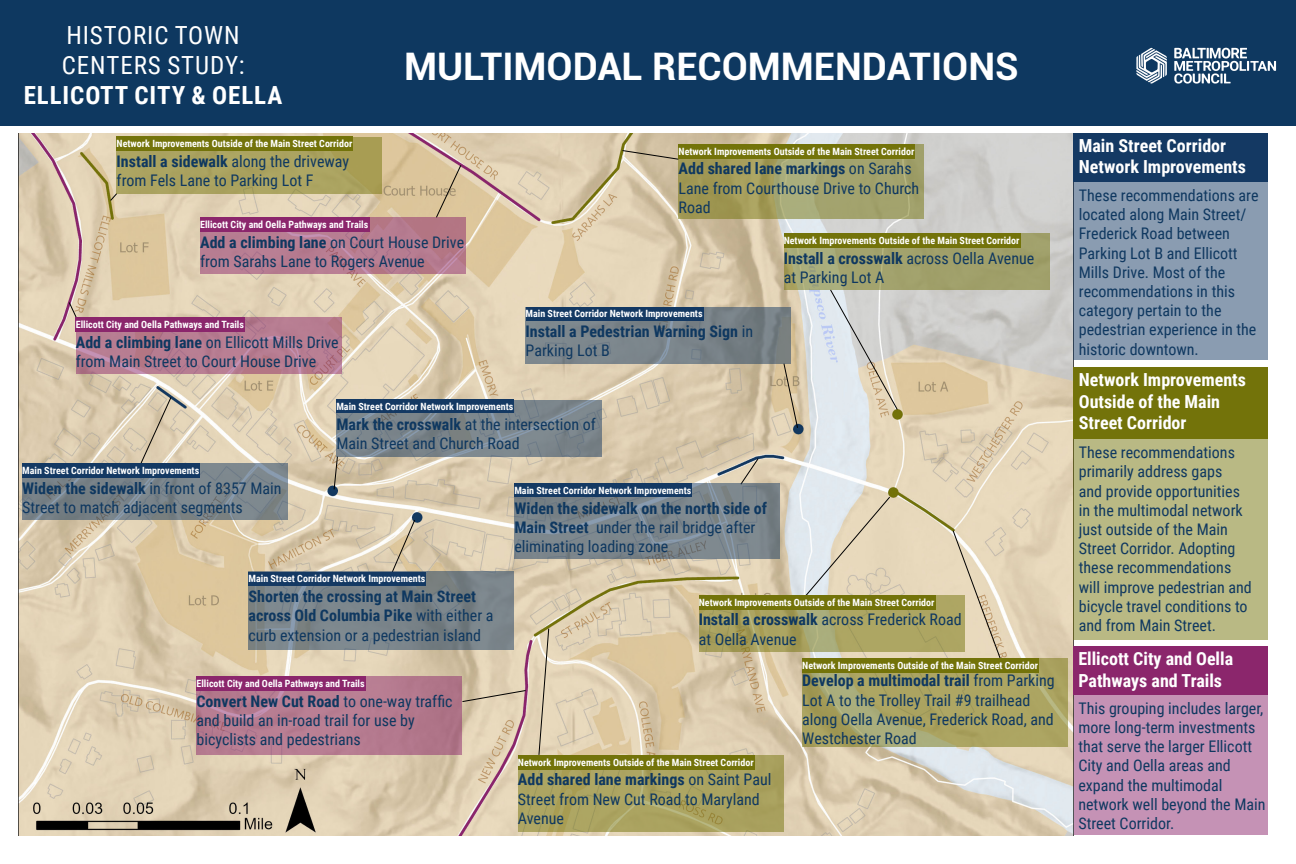
<style>
.page{position:relative;width:1296px;height:864px;background:#fff}
.page>*{position:absolute;margin:0;border:0;box-sizing:border-box;transform-origin:0 0}
.Board_title{font:700 38px "Roboto";color:#fff}
.Project_title{font:25px "Roboto Condensed";letter-spacing:.035em;color:#fff}
.Project_title-2{font:700 25px "Roboto Condensed";letter-spacing:.035em;color:#fff}
.t1{font:700 18px/21.6px "Roboto Condensed";color:#fff}
.Interactive_text{font:16px/19.2px "Roboto Condensed";color:#0f3860}
.Interactive_text-2{font:700 16px/19.2px "Roboto Condensed";color:#0f3860}
.t2{font:700 10px "Roboto Condensed";color:#fff}
.s1{font-weight:700}
.s2{font-weight:400}
</style>
<div class="page">
<img style="left:18px;top:133px;width:1056px;height:702px">
<svg style="left:76px;top:318px;width:266px;height:56px;background:#b67c90"></svg>
<svg style="left:334px;top:456px;width:4px;height:34px"></svg>
<svg style="left:783px;top:363px;width:15px;height:65px"></svg>
<svg style="left:830px;top:290px;width:68px;height:120px;background:#d7d7d3"></svg>
<svg style="left:391px;top:519px;width:24px;height:53px"></svg>
<svg style="left:740px;top:458px;width:19px;height:26px"></svg>
<svg style="left:953px;top:530px;width:50px;height:129px;background:#e0d2b7"></svg>
<svg style="left:796px;top:496px;width:94px;height:99px;background:#e0dbce"></svg>
<svg style="left:137px;top:397px;width:35px;height:67px;background:#d4c6ac"></svg>
<svg style="left:462px;top:690px;width:64px;height:12px"></svg>
<svg style="left:538px;top:628px;width:11px;height:127px"></svg>
<svg style="left:436px;top:165px;width:25px;height:52px"></svg>
<svg style="left:622px;top:150px;width:57px;height:10px"></svg>
<div style="left:0;top:0;width:1296px;height:126px;background:#0e3860"></div>
<img style="left:1136px;top:47px;width:141px;height:37px">
<div style="left:1073px;top:181px;width:195px;height:179px;background:#8a9cb1"></div>
<div style="left:1073px;top:438px;width:195px;height:202px;background:#b9b984"></div>
<div style="left:1074px;top:694px;width:194px;height:141px;background:#c592b5"></div>
<div style="left:197px;top:677px;width:265px;height:78px;background:#b57b90"></div>
<div style="left:197px;top:677px;width:169px;height:14px;background:#8b266c"></div>
<svg style="left:22px;top:464px;width:266px;height:56px;background:#798389"></svg>
<div style="left:22px;top:464px;width:178px;height:14px;background:#143963"></div>
<svg style="left:200px;top:217px;width:266px;height:57px;background:#b67b8f"></svg>
<div style="left:200px;top:217px;width:169px;height:15px;background:#8b266c"></div>
<svg style="left:336px;top:400px;width:266px;height:56px;background:#7a858c"></svg>
<div style="left:336px;top:400px;width:178px;height:13px;background:#143963"></div>
<svg style="left:249px;top:572px;width:265px;height:78px;background:#788288"></svg>
<div style="left:249px;top:572px;width:177px;height:13px;background:#143963"></div>
<div style="left:526px;top:307px;width:265px;height:56px;background:linear-gradient(to right,#7e8990,#737c81)"></div>
<svg style="left:514px;top:484px;width:266px;height:75px;background:#7a858c"></svg>
<div style="left:526px;top:307px;width:177px;height:13px;background:#143963"></div>
<div style="left:514px;top:484px;width:178px;height:13px;background:#143963"></div>
<div style="left:1074px;top:133px;width:194px;height:48px;background:#143963"></div>
<div style="left:1074px;top:367px;width:194px;height:71px;background:#73730a"></div>
<div style="left:1074px;top:646px;width:194px;height:48px;background:#8b266c"></div>
<svg style="left:69px;top:302px;width:8px;height:17px"></svg>
<svg style="left:110px;top:193px;width:8px;height:8px"></svg>
<div style="left:76px;top:318px;width:169px;height:14px;background:#8b266c"></div>
<div style="left:117px;top:137px;width:265px;height:56px;background:linear-gradient(to right,#aba463,#aaa15b)"></div>
<div style="left:117px;top:137px;width:236px;height:14px;background:#73730a"></div>
<svg style="left:679px;top:144px;width:245px;height:74px;background:#a29f64"></svg>
<div style="left:679px;top:144px;width:236px;height:14px;background:#73730a"></div>
<svg style="left:784px;top:234px;width:265px;height:56px;background:#a2a26d"></svg>
<svg style="left:802px;top:659px;width:266px;height:88px;background:#aaa464"></svg>
<svg style="left:699px;top:595px;width:265px;height:57px;background:#a8a260"></svg>
<svg style="left:518px;top:755px;width:266px;height:76px;background:#a9a15e"></svg>
<div style="left:784px;top:234px;width:236px;height:14px;background:#73730a"></div>
<div style="left:802px;top:659px;width:237px;height:14px;background:#73730a"></div>
<div style="left:699px;top:595px;width:236px;height:14px;background:#73730a"></div>
<div style="left:518px;top:755px;width:237px;height:14px;background:#73730a"></div>
<p class="Project_title" style="left:66px;top:18px;width:175px">HISTORIC TOWN</p>
<p class="Project_title" style="left:62px;top:48px;width:184px">CENTERS STUDY:</p>
<p class="Project_title-2" style="left:24px;top:78px;width:260px">ELLICOTT CITY &amp; OELLA</p>
<h2 class="t2" style="left:117px;top:137px;width:237px">Network Improvements Outside of the Main Street Corridor</h2>
<p class="Interactive_text" style="left:117px;top:151px;width:234px"><span class="s1">Install a sidewalk</span> along the driveway from Fels Lane to Parking Lot F</p>
<h2 class="t2" style="left:200px;top:217px;width:170px">Ellicott City and Oella Pathways and Trails</h2>
<p class="Board_title" style="left:404px;top:40px;width:616px">MULTIMODAL RECOMMENDATIONS</p>
<h2 class="t2" style="left:679px;top:144px;width:237px">Network Improvements Outside of the Main Street Corridor</h2>
<p class="Interactive_text" style="left:679px;top:159px;width:242px"><span class="s1">Add shared lane markings</span> on Sarahs<br>Lane from Courthouse Drive to Church<br>Road</p>
<p class="Interactive_text" style="left:200px;top:232px;width:265px"><span class="s1">Add a climbing lane</span> on Court House Drive from Sarahs Lane to Rogers Avenue</p>
<h2 class="t2" style="left:76px;top:317px;width:170px">Ellicott City and Oella Pathways and Trails</h2>
<p class="Interactive_text" style="left:76px;top:332px;width:264px"><span class="s1">Add a climbing lane</span> on Ellicott Mills Drive from Main Street to Court House Drive</p>
<h2 class="t2" style="left:526px;top:307px;width:178px">Main Street Corridor Network Improvements</h2>
<p class="Interactive_text-2" style="left:526px;top:321px;width:229px">Install a Pedestrian Warning Sign <span class="s2">in<br>Parking Lot B</span></p>
<h2 class="t2" style="left:336px;top:400px;width:178px">Main Street Corridor Network Improvements</h2>
<h2 class="t2" style="left:22px;top:463px;width:178px">Main Street Corridor Network Improvements</h2>
<p class="Interactive_text" style="left:22px;top:478px;width:261px"><span class="s1">Widen the sidewalk</span> in front of 8357 Main<br>Street to match adjacent segments</p>
<p class="Interactive_text" style="left:336px;top:414px;width:261px"><span class="s1">Mark the crosswalk</span> at the intersection of<br>Main Street and Church Road</p>
<h2 class="t2" style="left:514px;top:483px;width:178px">Main Street Corridor Network Improvements</h2>
<p class="Interactive_text" style="left:514px;top:498px;width:254px"><span class="s1">Widen the sidewalk on the north side of<br>Main Street</span> under the rail bridge after eliminating loading zone</p>
<h2 class="t2" style="left:249px;top:572px;width:178px">Main Street Corridor Network Improvements</h2>
<h2 class="t2" style="left:784px;top:233px;width:237px">Network Improvements Outside of the Main Street Corridor</h2>
<p class="Interactive_text" style="left:784px;top:248px;width:252px"><span class="s1">Install a crosswalk</span> across Oella Avenue at Parking Lot A</p>
<p class="Interactive_text-2" style="left:249px;top:586px;width:246px">Shorten the crossing at Main Street across Old Columbia Pike <span class="s2">with either a curb extension or a pedestrian island</span></p>
<h2 class="t2" style="left:197px;top:677px;width:170px">Ellicott City and Oella Pathways and Trails</h2>
<p class="Interactive_text" style="left:197px;top:691px;width:258px"><span class="s1">Convert New Cut Road</span> to one-way traffic and build an in-road trail for use by bicyclists and pedestrians</p>
<h2 class="t2" style="left:699px;top:595px;width:237px">Network Improvements Outside of the Main Street Corridor</h2>
<p class="Interactive_text" style="left:699px;top:610px;width:265px"><span class="s1">Install a crosswalk</span> across Frederick Road at Oella Avenue</p>
<h2 class="t2" style="left:802px;top:658px;width:237px">Network Improvements Outside of the Main Street Corridor</h2>
<h2 class="t2" style="left:518px;top:755px;width:237px">Network Improvements Outside of the Main Street Corridor</h2>
<p class="Interactive_text" style="left:518px;top:769px;width:255px"><span class="s1">Add shared lane markings</span> on Saint Paul<br>Street from New Cut Road to Maryland<br>Avenue</p>
<p class="Interactive_text" style="left:802px;top:671px;width:254px"><span class="s1">Develop a multimodal trail</span> from Parking Lot A to the Trolley Trail #9 trailhead along Oella Avenue, Frederick Road, and Westchester Road</p>
<h2 class="t1" style="left:1079px;top:134px;width:169px">Main Street Corridor<br>Network Improvements</h2>
<p class="Interactive_text" style="left:1079px;top:185px;width:181px">These recommendations are located along Main Street/<br>Frederick Road between<br>Parking Lot B and Ellicott<br>Mills Drive. Most of the recommendations in this category pertain to the pedestrian experience in the historic downtown.</p>
<h2 class="t1" style="left:1079px;top:368px;width:169px">Network Improvements<br>Outside of the Main<br>Street Corridor</h2>
<p class="Interactive_text" style="left:1079px;top:442px;width:175px">These recommendations primarily address gaps<br>and provide opportunities in the multimodal network just outside of the Main<br>Street Corridor. Adopting these recommendations will improve pedestrian and bicycle travel conditions to and from Main Street.</p>
<h2 class="t1" style="left:1078px;top:647px;width:156px">Ellicott City and Oella<br>Pathways and Trails</h2>
<p class="Interactive_text" style="left:1078px;top:698px;width:189px">This grouping includes larger, more long-term investments that serve the larger Ellicott<br>City and Oella areas and expand the multimodal network well beyond the Main<br>Street Corridor.</p>
</div>
